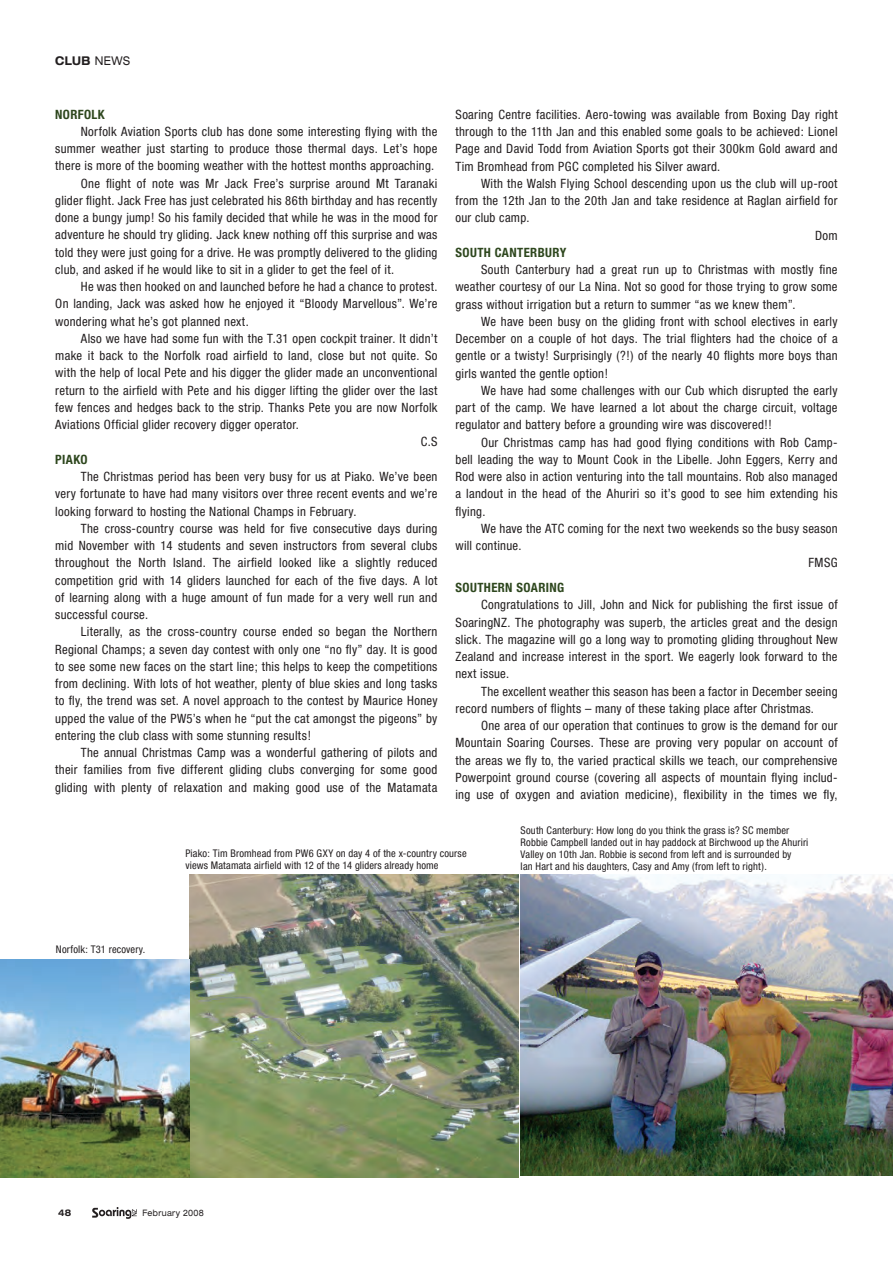
<style>
.page{position:relative;width:893px;height:1263px;background:#fff}
.page>*{position:absolute;margin:0;border:0;box-sizing:border-box;transform-origin:0 0}
.t1{font:condensed 12.75px/17.2px "Helvetica Neue";letter-spacing:.02em;color:#231f20;text-align:justify}
.t2{font:700 condensed 12.75px "Helvetica Neue";letter-spacing:.03em;color:#2e471e}
.t3{font:700 expanded 12px "Helvetica Neue";color:#231f20;scale:.85 1}
.t4{font:condensed 10.5px/12px "Helvetica Neue";letter-spacing:.015em;color:#231f20}
.t5{font:700 expanded 9.3px "Helvetica Neue";color:#231f20;scale:.85 1}
.t6{font:expanded 8.85px "Helvetica Neue";letter-spacing:.045em;color:#231f20;scale:.85 1}
.s1{font-weight:400}
</style>
<div class="page">
<svg style="left:92px;top:1207px;width:45px;height:12px"></svg>
<img style="left:189px;top:874px;width:330px;height:304px">
<img style="left:521px;top:874px;width:372px;height:301px">
<img style="left:0;top:960px;width:189px;height:218px">
<p class="t3" style="left:55px;top:53px;width:89px">CLUB <span class="s1">NEWS</span></p>
<p class="t2" style="left:55px;top:106px;width:51px">NORFOLK</p>
<p class="t1" style="left:81px;top:123px;width:358px">Norfolk Aviation Sports club has done some interesting flying with the</p>
<p class="t1" style="left:55px;top:140px;width:384px">summer weather just starting to produce those thermal days. Let’s hope</p>
<p class="t1" style="left:55px;top:157px;width:380px">there is more of the booming weather with the hottest months approaching.</p>
<p class="t1" style="left:81px;top:174px;width:358px">One flight of note was Mr Jack Free’s surprise around Mt Taranaki</p>
<p class="t1" style="left:55px;top:192px;width:384px">glider flight. Jack Free has just celebrated his 86th birthday and has recently</p>
<p class="t1" style="left:55px;top:209px;width:384px">done a bungy jump! So his family decided that while he was in the mood for</p>
<p class="t1" style="left:55px;top:226px;width:384px">adventure he should try gliding. Jack knew nothing off this surprise and was</p>
<p class="t1" style="left:55px;top:243px;width:384px">told they were just going for a drive. He was promptly delivered to the gliding</p>
<p class="t1" style="left:55px;top:261px;width:340px">club, and asked if he would like to sit in a glider to get the feel of it.</p>
<p class="t1" style="left:81px;top:278px;width:358px">He was then hooked on and launched before he had a chance to protest.</p>
<p class="t1" style="left:55px;top:295px;width:384px">On landing, Jack was asked how he enjoyed it “Bloody Marvellous”. We’re</p>
<p class="t1" style="left:55px;top:312px;width:195px">wondering what he’s got planned next.</p>
<p class="t1" style="left:81px;top:330px;width:358px">Also we have had some fun with the T.31 open cockpit trainer. It didn’t</p>
<p class="t1" style="left:55px;top:347px;width:384px">make it back to the Norfolk road airfield to land, close but not quite. So</p>
<p class="t1" style="left:55px;top:364px;width:384px">with the help of local Pete and his digger the glider made an unconventional</p>
<p class="t1" style="left:55px;top:381px;width:384px">return to the airfield with Pete and his digger lifting the glider over the last</p>
<p class="t1" style="left:55px;top:399px;width:384px">few fences and hedges back to the strip. Thanks Pete you are now Norfolk</p>
<p class="t1" style="left:55px;top:416px;width:245px">Aviations Official glider recovery digger operator.</p>
<p class="t1" style="left:421px;top:433px;width:18px">C.S</p>
<p class="t2" style="left:55px;top:451px;width:34px">PIAKO</p>
<p class="t1" style="left:55px;top:468px;width:384px;text-indent:26px">The Christmas period has been very busy for us at Piako. We’ve been very fortunate to have had many visitors over three recent events and we’re looking forward to hosting the National Champs in February.</p>
<p class="t1" style="left:55px;top:519px;width:384px;text-indent:26px">The cross-country course was held for five consecutive days during mid November with 14 students and seven instructors from several clubs throughout the North Island. The airfield looked like a slightly reduced competition grid with 14 gliders launched for each of the five days. A lot of learning along with a huge amount of fun made for a very well run and successful course.</p>
<p class="t1" style="left:55px;top:623px;width:384px;text-indent:26px">Literally, as the cross-country course ended so began the Northern Regional Champs; a seven day contest with only one “no fly” day. It is good to see some new faces on the start line; this helps to keep the competitions from declining. With lots of hot weather, plenty of blue skies and long tasks to fly, the trend was set. A novel approach to the contest by Maurice Honey upped the value of the PW5’s when he “put the cat amongst the pigeons” by entering the club class with some stunning results!</p>
<p class="t1" style="left:55px;top:744px;width:384px;text-indent:26px">The annual Christmas Camp was a wonderful gathering of pilots and their families from five different gliding clubs converging for some good gliding with plenty of relaxation and making good use of the Matamata</p>
<p class="t1" style="left:455px;top:106px;width:384px">Soaring Centre facilities. Aero-towing was available from Boxing Day right through to the 11th Jan and this enabled some goals to be achieved: Lionel Page and David Todd from Aviation Sports got their 300km Gold award and Tim Bromhead from PGC completed his Silver award.</p>
<p class="t1" style="left:481px;top:175px;width:358px">With the Walsh Flying School descending upon us the club will up-root</p>
<p class="t1" style="left:455px;top:192px;width:384px">from the 12th Jan to the 20th Jan and take residence at Raglan airfield for</p>
<p class="t1" style="left:455px;top:209px;width:75px">our club camp.</p>
<p class="t1" style="left:815px;top:226px;width:24px">Dom</p>
<p class="t2" style="left:455px;top:245px;width:112px">SOUTH CANTERBURY</p>
<p class="t1" style="left:455px;top:261px;width:384px;text-indent:26px">South Canterbury had a great run up to Christmas with mostly fine weather courtesy of our La Nina. Not so good for those trying to grow some grass without irrigation but a return to summer “as we knew them”.</p>
<p class="t1" style="left:455px;top:313px;width:384px;text-indent:26px">We have been busy on the gliding front with school electives in early December on a couple of hot days. The trial flighters had the choice of a gentle or a twisty! Surprisingly (?!) of the nearly 40 flights more boys than girls wanted the gentle option!</p>
<p class="t1" style="left:455px;top:382px;width:384px;text-indent:26px">We have had some challenges with our Cub which disrupted the early part of the camp. We have learned a lot about the charge circuit, voltage regulator and battery before a grounding wire was discovered!!</p>
<p class="t1" style="left:455px;top:433px;width:384px;text-indent:26px">Our Christmas camp has had good flying conditions with Rob Camp&shy;bell leading the way to Mount Cook in the Libelle. John Eggers, Kerry and Rod were also in action venturing into the tall mountains. Rob also managed a landout in the head of the Ahuriri so it’s good to see him extending his flying.</p>
<p class="t1" style="left:481px;top:520px;width:358px">We have the ATC coming for the next two weekends so the busy season</p>
<p class="t1" style="left:455px;top:537px;width:67px">will continue.</p>
<p class="t1" style="left:808px;top:554px;width:31px">FMSG</p>
<p class="t2" style="left:455px;top:580px;width:110px">SOUTHERN SOARING</p>
<p class="t1" style="left:455px;top:596px;width:384px;text-indent:26px">Congratulations to Jill, John and Nick for publishing the first issue of SoaringNZ. The photography was superb, the articles great and the design slick. The magazine will go a long way to promoting gliding throughout New Zealand and increase interest in the sport. We eagerly look forward to the next issue.</p>
<p class="t1" style="left:455px;top:682px;width:384px;text-indent:26px">The excellent weather this season has been a factor in December seeing record numbers of flights – many of these taking place after Christmas.</p>
<p class="t1" style="left:455px;top:717px;width:384px;text-indent:26px">One area of our operation that continues to grow is the demand for our Mountain Soaring Courses. These are proving very popular on account of the areas we fly to, the varied practical skills we teach, our comprehensive Powerpoint ground course (covering all aspects of mountain flying includ&shy;ing use of oxygen and aviation medicine), flexibility in the times we fly,</p>
<p class="t4" style="left:56px;top:943px;width:91px">Norfolk: T31 recovery.</p>
<p class="t4" style="left:185px;top:847px;width:283px">Piako: Tim Bromhead from PW6 GXY on day 4 of the x-country course views Matamata airfield with 12 of the 14 gliders already home</p>
<p class="t4" style="left:521px;top:824px;width:289px">South Canterbury: How long do you think the grass is? SC member Robbie Campbell landed out in hay paddock at Birchwood up the Ahuriri Valley on 10th Jan. Robbie is second from left and is surrounded by<br>Ian Hart and his daughters, Casy and Amy (from left to right).</p>
<p class="t5" style="left:58px;top:1207px;width:17px">48</p>
<p class="t6" style="left:142px;top:1207px;width:74px">February 2008</p>
</div>
